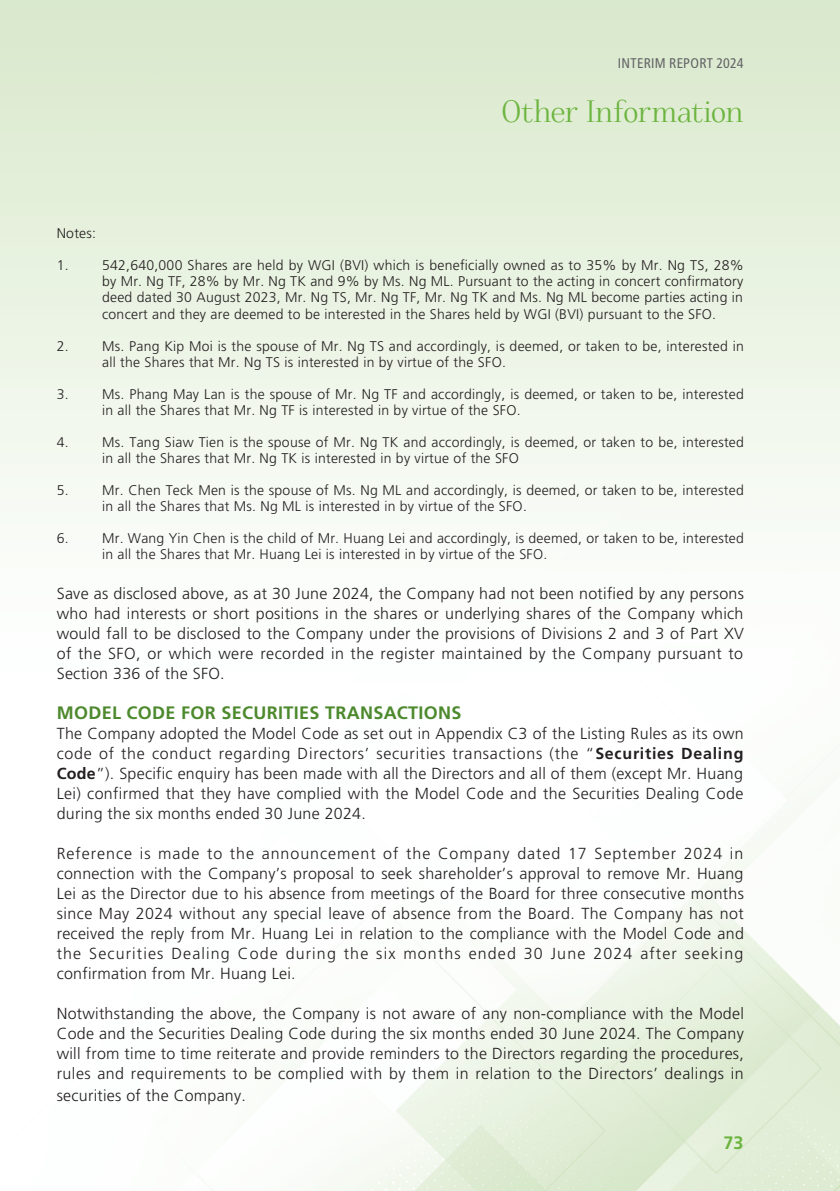
<style>
.page{position:relative;width:840px;height:1191px;background:#fff}
.page>*{position:absolute;margin:0;border:0;box-sizing:border-box;transform-origin:0 0}
.t1{font:30px "Foglihten";letter-spacing:-.02em;color:#6cb43f}
._01_H1{font:700 18px "Frutiger LT Std";letter-spacing:.015em;color:#4d892d}
.t2{font:700 18px "Frutiger LT Std";color:#6cb43f}
._00_txt{font:300 16px/20px "Frutiger LT Std";letter-spacing:.02em;color:#231f20;text-align:justify}
._06_Notes{font:300 14px/16px "Frutiger LT Std";letter-spacing:.015em;color:#231f20}
.t3{font:condensed 14px "Frutiger LT Std";letter-spacing:.02em;color:#636366}
.s1{font-weight:700}
</style>
<div class="page">
<p class="t3" style="left:617px;top:55px;width:127px">INTERIM REPORT 2024</p>
<h1 class="t1" style="left:501px;top:95px;width:243px">Other Information</h1>
<p class="_06_Notes" style="left:57px;top:226px;width:41px">Notes:</p>
<p class="_06_Notes" style="left:102px;top:258px;width:642px;text-align:justify;text-indent:-45px">1. 542,640,000 Shares are held by WGI (BVI) which is beneficially owned as to 35% by Mr. Ng TS, 28% by Mr. Ng TF, 28% by Mr. Ng TK and 9% by Ms. Ng ML. Pursuant to the acting in concert confirmatory deed dated 30 August 2023, Mr. Ng TS, Mr. Ng TF, Mr. Ng TK and Ms. Ng ML become parties acting in concert and they are deemed to be interested in the Shares held by WGI (BVI) pursuant to the SFO.</p>
<p class="_06_Notes" style="left:102px;top:338px;width:642px;text-indent:-45px">2. Ms. Pang Kip Moi is the spouse of Mr. Ng TS and accordingly, is deemed, or taken to be, interested in all the Shares that Mr. Ng TS is interested in by virtue of the SFO.</p>
<p class="_06_Notes" style="left:102px;top:386px;width:642px;text-indent:-45px">3. Ms. Phang May Lan is the spouse of Mr. Ng TF and accordingly, is deemed, or taken to be, interested in all the Shares that Mr. Ng TF is interested in by virtue of the SFO.</p>
<p class="_06_Notes" style="left:102px;top:434px;width:643px;text-indent:-45px">4. Ms. Tang Siaw Tien is the spouse of Mr. Ng TK and accordingly, is deemed, or taken to be, interested in all the Shares that Mr. Ng TK is interested in by virtue of the SFO</p>
<p class="_06_Notes" style="left:102px;top:482px;width:642px;text-indent:-45px">5. Mr. Chen Teck Men is the spouse of Ms. Ng ML and accordingly, is deemed, or taken to be, interested in all the Shares that Ms. Ng ML is interested in by virtue of the SFO.</p>
<p class="_06_Notes" style="left:102px;top:530px;width:643px;text-indent:-45px">6. Mr. Wang Yin Chen is the child of Mr. Huang Lei and accordingly, is deemed, or taken to be, interested in all the Shares that Mr. Huang Lei is interested in by virtue of the SFO.</p>
<p class="_00_txt" style="left:57px;top:583px;width:688px">Save as disclosed above, as at 30 June 2024, the Company had not been notified by any persons who had interests or short positions in the shares or underlying shares of the Company which would fall to be disclosed to the Company under the provisions of Divisions 2 and 3 of Part XV of the SFO, or which were recorded in the register maintained by the Company pursuant to Section 336 of the SFO.</p>
<p class="_01_H1" style="left:57px;top:702px;width:406px">MODEL CODE FOR SECURITIES TRANSACTIONS</p>
<p class="_00_txt" style="left:57px;top:723px;width:688px">The Company adopted the Model Code as set out in Appendix C3 of the Listing Rules as its own code of the conduct regarding Directors’ securities transactions (the “<span class="s1">Securities Dealing Code</span>”). Specific enquiry has been made with all the Directors and all of them (except Mr. Huang Lei) confirmed that they have complied with the Model Code and the Securities Dealing Code during the six months ended 30 June 2024.</p>
<p class="_00_txt" style="left:57px;top:843px;width:688px">Reference is made to the announcement of the Company dated 17 September 2024 in connection with the Company’s proposal to seek shareholder’s approval to remove Mr. Huang Lei as the Director due to his absence from meetings of the Board for three consecutive months since May 2024 without any special leave of absence from the Board. The Company has not received the reply from Mr. Huang Lei in relation to the compliance with the Model Code and the Securities Dealing Code during the six months ended 30 June 2024 after seeking confirmation from Mr. Huang Lei.</p>
<p class="_00_txt" style="left:57px;top:1003px;width:688px">Notwithstanding the above, the Company is not aware of any non-compliance with the Model Code and the Securities Dealing Code during the six months ended 30 June 2024. The Company will from time to time reiterate and provide reminders to the Directors regarding the procedures, rules and requirements to be complied with by them in relation to the Directors’ dealings in</p>
<p class="_00_txt" style="left:57px;top:1085px;width:191px">securities of the Company.</p>
<p class="t2" style="left:723px;top:1132px;width:22px">73</p>
</div>
